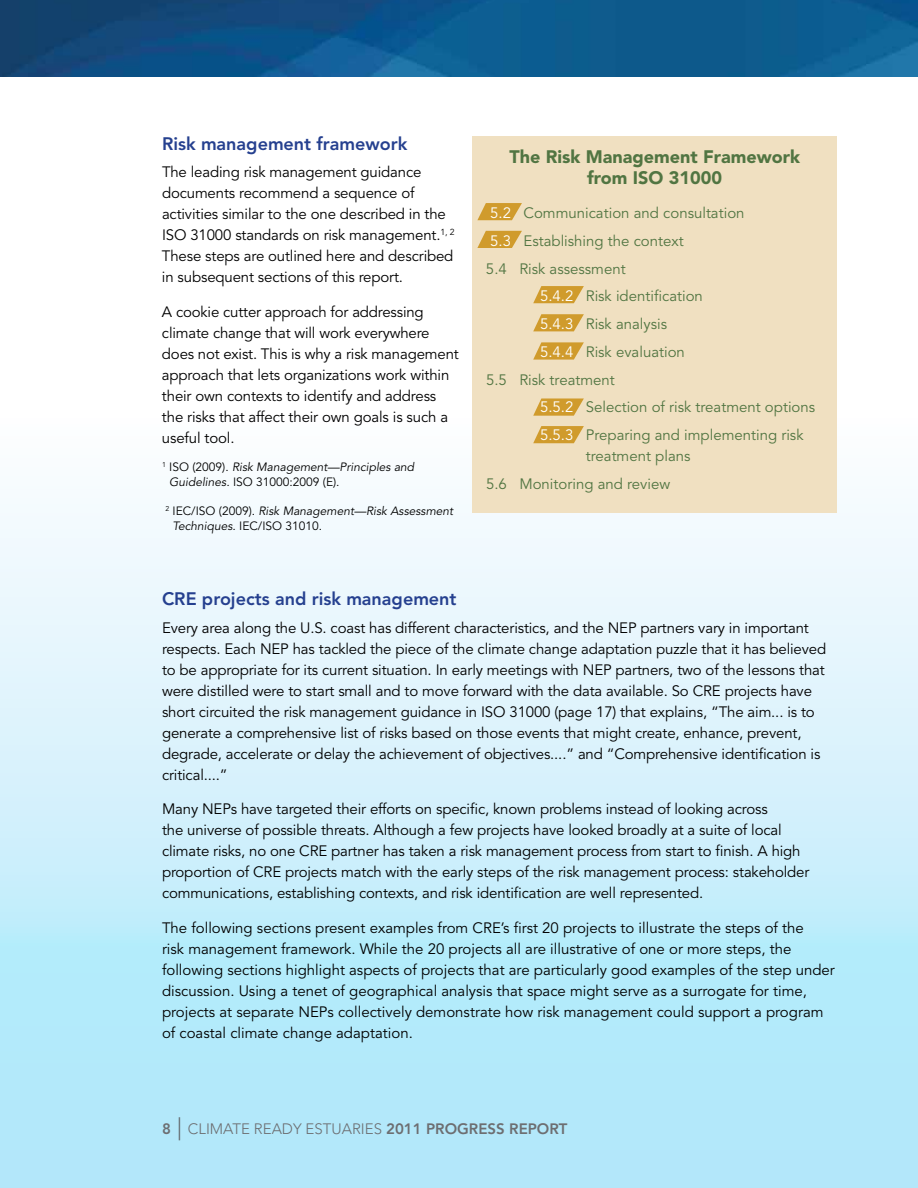
<style>
.page{position:relative;width:918px;height:1188px;background:#fff}
.page>*{position:absolute;margin:0;border:0;box-sizing:border-box;transform-origin:0 0}
.t1{font:800 18px "Avenir LT Std";color:#25408f}
.t2{font:900 18px/21px "Avenir LT Std";color:#517542;text-align:center}
.t3{font:15px/21px "Avenir LT Std";letter-spacing:-.01em;color:#000}
.t4{font:15px/27.8px "Avenir LT Std";color:#517542}
.t5{font:300 15px "Avenir LT Std";color:#6d6e71}
.t6{font:15px/27.8px "Avenir LT Std";color:#fff}
.t7{font:italic 12px/15px "Avenir LT Std";color:#000}
.s1{font-style:normal}
.s2{font-weight:800}
</style>
<div class="page">
<div style="left:0;top:415px;width:918px;height:773px;background:linear-gradient(to bottom,#fffdfe,#a6e5fa)"></div>
<img style="left:0;top:0;width:918px;height:76px">
<svg style="left:179px;top:1117px;width:1px;height:23px"></svg>
<svg style="left:917px;top:415px;width:1px;height:773px"></svg>
<div style="left:472px;top:136px;width:365px;height:377px;background:#f0e0c1"></div>
<svg style="left:477px;top:203px;width:45px;height:17px"></svg>
<svg style="left:477px;top:231px;width:45px;height:17px"></svg>
<svg style="left:533px;top:286px;width:51px;height:17px"></svg>
<svg style="left:533px;top:314px;width:51px;height:17px"></svg>
<svg style="left:533px;top:342px;width:51px;height:18px"></svg>
<svg style="left:533px;top:398px;width:51px;height:18px"></svg>
<svg style="left:533px;top:426px;width:51px;height:17px"></svg>
<p class="t1" style="left:162px;top:133px;width:247px">Risk management framework</p>
<p class="t3" style="left:162px;top:162px;width:294px">The leading risk management guidance documents recommend a sequence of activities similar to the one described in the ISO 31000 standards on risk management.<sup>1,</sup> <sup>2<br></sup>These steps are outlined here and described in subsequent sections of this report.</p>
<p class="t3" style="left:162px;top:302px;width:298px">A cookie cutter approach for addressing climate change that will work everywhere does not exist. This is why a risk management approach that lets organizations work within their own contexts to identify and address the risks that affect their own goals is such a useful tool.</p>
<p class="t7" style="left:169px;top:460px;width:247px;text-indent:-7px"><sup>1</sup> <span class="s1">ISO (2009).</span> Risk Management—Principles and<br>Guidelines. <span class="s1">ISO 31000:2009 (E).</span></p>
<p class="t7" style="left:173px;top:504px;width:282px;text-indent:-7px"><sup>2</sup> <span class="s1">IEC/ISO (2009).</span> Risk Management—Risk Assessment<br>Techniques. <span class="s1">IEC/ISO 31010.</span></p>
<p class="t1" style="left:162px;top:588px;width:296px">CRE projects and risk management</p>
<h4 class="t2" style="left:509px;top:146px;width:292px">the risk management framework from Iso 31000</h4>
<p class="t6" style="left:490px;top:199px;width:22px">5.2<br>5.3</p>
<p class="t4" style="left:523px;top:199px;width:223px">Communication and consultation<br>Establishing the context</p>
<p class="t4" style="left:586px;top:255px;width:119px;text-indent:-100px">5.4 Risk assessment<br>Risk identification<br>Risk analysis<br>Risk evaluation</p>
<p class="t6" style="left:540px;top:283px;width:35px;text-align:justify">5.4.2<br>5.4.3<br>5.4.4</p>
<p class="t4" style="left:586px;top:366px;width:231px;text-indent:-100px">5.5 Risk treatment<br>Selection of risk treatment options<br>Preparing and implementing risk</p>
<p class="t6" style="left:540px;top:394px;width:35px">5.5.2<br>5.5.3</p>
<p class="t4" style="left:586px;top:442px;width:106px">treatment plans</p>
<p class="t4" style="left:486px;top:470px;width:186px">5.6 Monitoring and review</p>
<p class="t3" style="left:162px;top:617px;width:666px">Every area along the U.S. coast has different characteristics, and the NEP partners vary in important respects. Each NEP has tackled the piece of the climate change adaptation puzzle that it has believed to be appropriate for its current situation. In early meetings with NEP partners, two of the lessons that were distilled were to start small and to move forward with the data available. So CRE projects have short circuited the risk management guidance in ISO 31000 (page 17) that explains, “The aim... is to generate a comprehensive list of risks based on those events that might create, enhance, prevent, degrade, accelerate or delay the achievement of objectives....” and “Comprehensive identification is critical....”</p>
<p class="t3" style="left:162px;top:799px;width:649px">Many NEPs have targeted their efforts on specific, known problems instead of looking across<br>the universe of possible threats. Although a few projects have looked broadly at a suite of local climate risks, no one CRE partner has taken a risk management process from start to finish. A high proportion of CRE projects match with the early steps of the risk management process: stakeholder communications, establishing contexts, and risk identification are well represented.</p>
<p class="t3" style="left:162px;top:917px;width:674px">The following sections present examples from CRE’s first 20 projects to illustrate the steps of the<br>risk management framework. While the 20 projects all are illustrative of one or more steps, the following sections highlight aspects of projects that are particularly good examples of the step under discussion. Using a tenet of geographical analysis that space might serve as a surrogate for time, projects at separate NEPs collectively demonstrate how risk management could support a program of coastal climate change adaptation.</p>
<p class="t5" style="left:162px;top:1120px;width:407px"><span class="s2">8</span> CLIMATE READY ESTUARIES <span class="s2">2011 PROGRESS REPORT</span></p>
</div>
